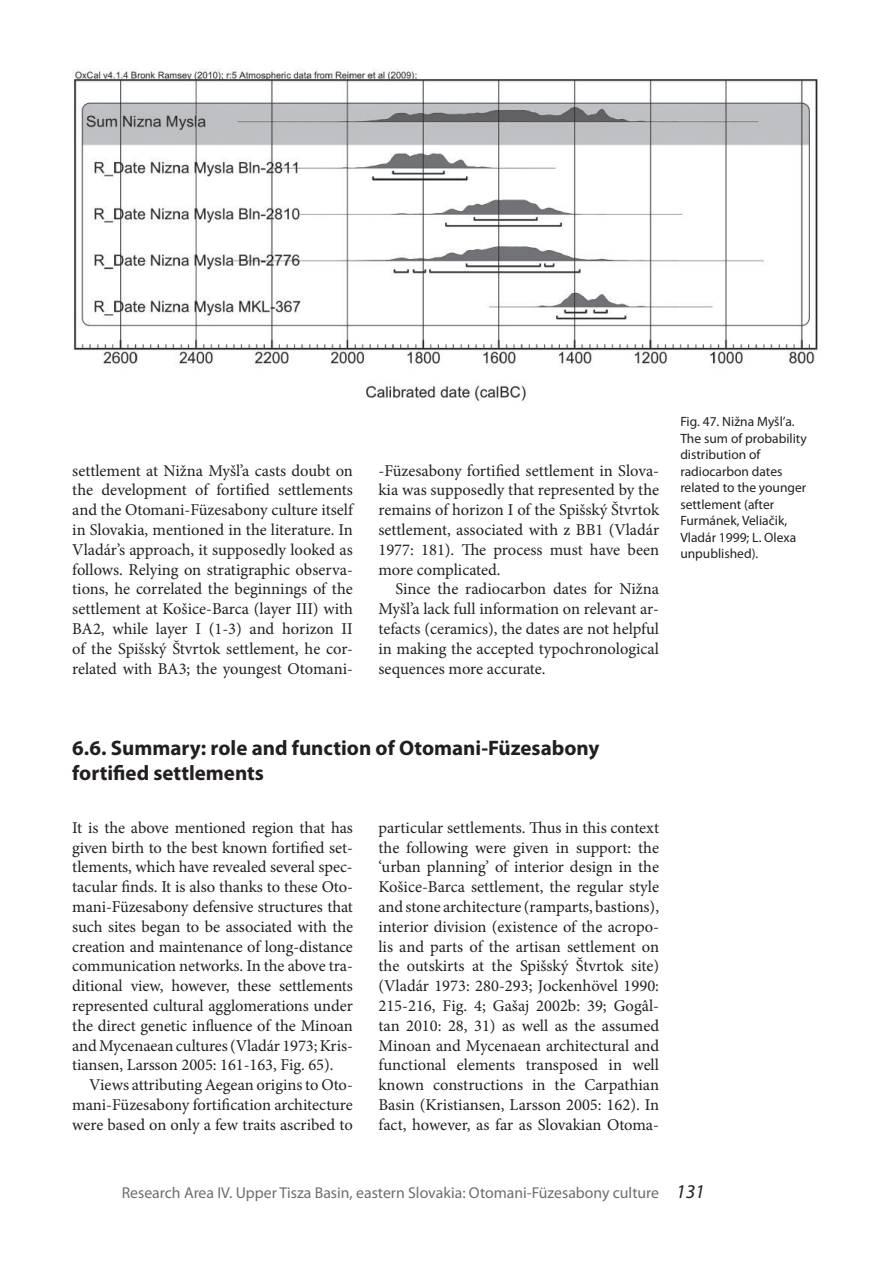
<style>
.page{position:relative;width:893px;height:1263px;background:#fff}
.page>*{position:absolute;margin:0;border:0;box-sizing:border-box;transform-origin:0 0}
.t1{font:700 21px/24.8px "Myriad Pro";color:#231f20}
.t2{font:16.5px/19.8px "Minion Pro";color:#231f20;text-align:justify}
.t3{font:15.75px "Myriad Pro";color:#6c6d70}
.t4{font:13.5px/16.5px "Myriad Pro";color:#231f20}
.s1{font-style:italic;font-size:19.5px;color:#231f20}
</style>
<div class="page">
<img style="left:72px;top:68px;width:746px;height:334px">
<p class="t2" style="left:72px;top:462px;width:282px">settlement at Nižna Myšl’a casts doubt on the development of fortified settlements and the Otomani-Füzesabony culture itself in Slovakia, mentioned in the literature. In Vladár’s approach, it supposedly looked as follows. Relying on stratigraphic observa&shy;tions, he correlated the beginnings of the settlement at Košice-Barca (layer III) with BA2, while layer I (1-3) and horizon II of the Spišský Štvrtok settlement, he cor&shy;related with BA3; the youngest Otomani-</p>
<p class="t2" style="left:378px;top:462px;width:282px">-Füzesabony fortified settlement in Slova&shy;kia was supposedly that represented by the remains of horizon I of the Spišský Štvrtok settlement, associated with z BB1 (Vladár 1977: 181). The process must have been more complicated.</p>
<p class="t2" style="left:378px;top:581px;width:282px;text-indent:17px">Since the radiocarbon dates for Nižna Myšl’a lack full information on relevant ar&shy;tefacts (ceramics), the dates are not helpful in making the accepted typochronological sequences more accurate.</p>
<p class="t4" style="left:680px;top:414px;width:128px">Fig. 47. Nižna Myšl’a.<br>The sum of probability distribution of radiocarbon dates related to the younger settlement (after<br>Furmánek, Veliačik,<br>Vladár 1999; L. Olexa unpublished).</p>
<p class="t1" style="left:72px;top:737px;width:529px">6.6. Summary: role and function of Otomani-Füzesabony fortified settlements</p>
<p class="t2" style="left:72px;top:819px;width:282px">It is the above mentioned region that has given birth to the best known fortified set&shy;tlements, which have revealed several spec&shy;tacular finds. It is also thanks to these Oto&shy;mani-Füzesabony defensive structures that such sites began to be associated with the creation and maintenance of long-distance communication networks. In the above tra&shy;ditional view, however, these settlements represented cultural agglomerations under the direct genetic influence of the Minoan and Mycenaean cultures (Vladár 1973; Kris&shy;tiansen, Larsson 2005: 161-163, Fig. 65).</p>
<p class="t2" style="left:72px;top:1076px;width:282px;text-indent:17px">Views attributing Aegean origins to Oto&shy;mani-Füzesabony fortification architecture were based on only a few traits ascribed to</p>
<p class="t2" style="left:378px;top:819px;width:282px">particular settlements. Thus in this context the following were given in support: the ‘urban planning’ of interior design in the Košice-Barca settlement, the regular style and stone architecture (ramparts, bastions), interior division (existence of the acropo&shy;lis and parts of the artisan settlement on the outskirts at the Spišský Štvrtok site) (Vladár 1973: 280-293; Jockenhövel 1990:<br>215-216, Fig. 4; Gašaj 2002b: 39; Gogâl&shy;tan 2010: 28, 31) as well as the assumed Minoan and Mycenaean architectural and functional elements transposed in well known constructions in the Carpathian Basin (Kristiansen, Larsson 2005: 162). In fact, however, as far as Slovakian Otoma-</p>
<p class="t3" style="left:122px;top:1187px;width:585px">Research Area IV. Upper Tisza Basin, eastern Slovakia: Otomani-Füzesabony culture <span class="s1">131</span></p>
</div>
